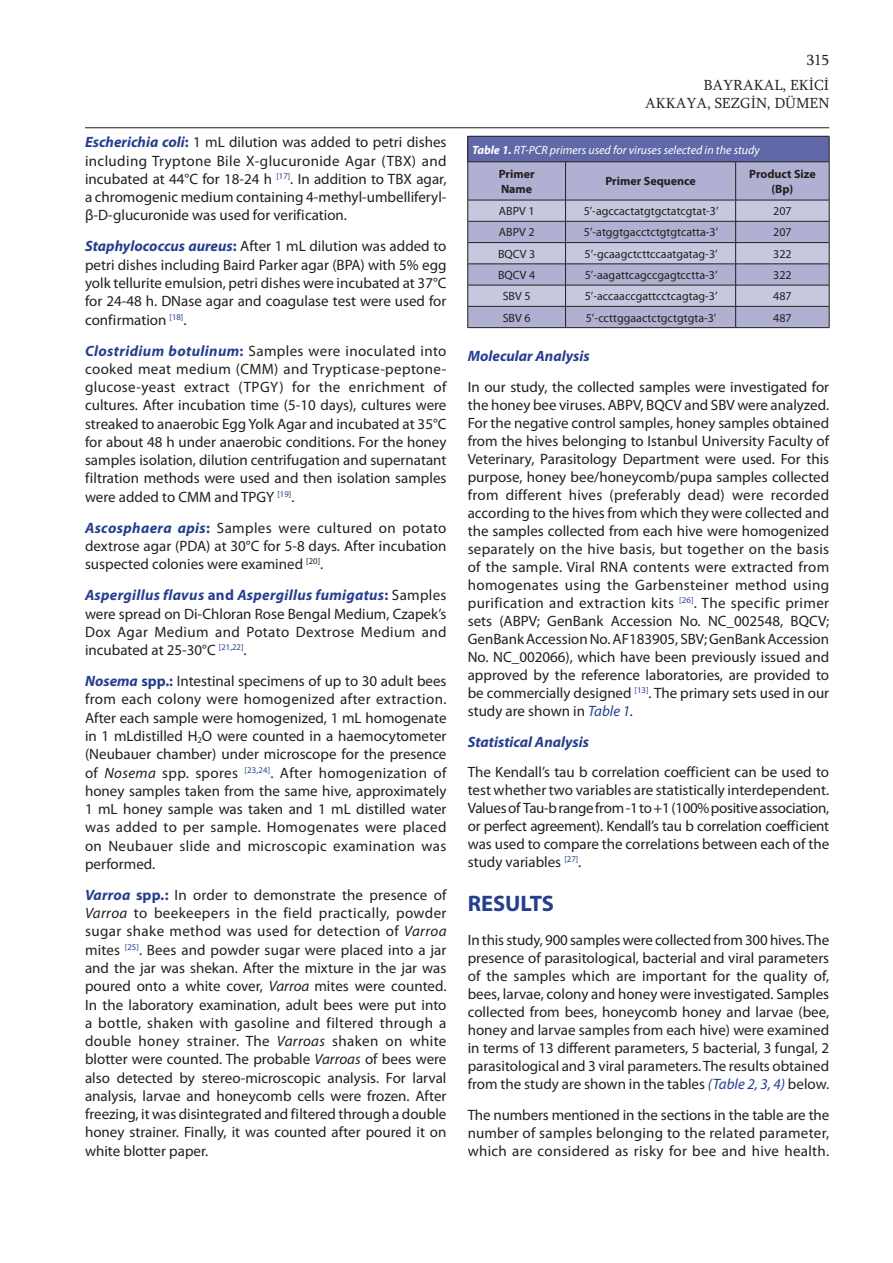
<style>
.page{position:relative;width:893px;height:1263px;background:#fff}
.page>*{position:absolute;margin:0;border:0;box-sizing:border-box;transform-origin:0 0}
.t1{font:700 22.5px "Myriad Pro";color:#253f8e}
.t2{font:15px/18.3px "Myriad Pro";color:#231f20;text-align:justify}
.t3{font:15px/25px "Sylfaen";color:#231f20;text-align:right}
.t4{font:italic 700 15px "Myriad Pro";color:#253f8e}
.t5{font:12px "Myriad Pro";color:#231f20}
.t6{font:italic 12px/24.8px "Myriad Pro";color:#fff}
.t7{font:700 12px/14.4px "Myriad Pro";color:#231f20;text-align:center}
.s1{font-weight:700;font-style:italic;color:#253f8e}
.s2{font-weight:700;color:#253f8e}
.s3{font-style:italic}
.s4{font-weight:700}
.s5{font-weight:700;font-style:normal;color:#231f20}
.s6{font-style:italic;color:#253f8e}
</style>
<div class="page">
<hr style="left:85px;top:127px;width:744px;height:1px;background:#231f20">
<div style="left:468px;top:136px;width:361px;height:26px;background:#6168a7"></div>
<div style="left:468px;top:163px;width:361px;height:37px;background:#afb0d2"></div>
<hr style="left:468px;top:136px;width:98px;height:1px;background:#231f20">
<svg style="left:467px;top:136px;width:1px;height:26px"></svg>
<hr style="left:566px;top:136px;width:170px;height:1px;background:#231f20">
<hr style="left:736px;top:136px;width:93px;height:1px;background:#231f20">
<svg style="left:829px;top:136px;width:1px;height:26px"></svg>
<hr style="left:468px;top:162px;width:98px;height:1px;background:#231f20">
<hr style="left:467px;top:162px;width:1px;height:38px;background:#231f20">
<hr style="left:566px;top:162px;width:170px;height:1px;background:#231f20">
<hr style="left:565px;top:162px;width:1px;height:38px;background:#231f20">
<hr style="left:736px;top:162px;width:93px;height:1px;background:#231f20">
<hr style="left:735px;top:162px;width:1px;height:38px;background:#231f20">
<hr style="left:829px;top:162px;width:1px;height:38px;background:#231f20">
<svg style="left:467px;top:200px;width:363px;height:127px;background:#b1b1cc"></svg>
<hr style="left:468px;top:327px;width:98px;height:1px;background:#231f20">
<hr style="left:566px;top:327px;width:170px;height:1px;background:#231f20">
<hr style="left:736px;top:327px;width:93px;height:1px;background:#231f20">
<p class="t2" style="left:85px;top:133px;width:363px"><span class="s1">Escherichia coli</span><span class="s2">:</span> 1 mL dilution was added to petri dishes including Tryptone Bile X-glucuronide Agar (TBX) and incubated at 44°C for 18-24 h <sup>[17]</sup>. In addition to TBX agar, a chromogenic medium containing 4-methyl-umbelliferyl&shy;β-D-glucuronide was used for verification.</p>
<p class="t2" style="left:85px;top:237px;width:363px"><span class="s1">Staphylococcus aureus</span><span class="s2">:</span> After 1 mL dilution was added to petri dishes including Baird Parker agar (BPA) with 5% egg yolk tellurite emulsion, petri dishes were incubated at 37°C for 24-48 h. DNase agar and coagulase test were used for confirmation <sup>[18]</sup>.</p>
<p class="t2" style="left:85px;top:341px;width:363px"><span class="s1">Clostridium botulinum</span><span class="s2">:</span> Samples were inoculated into cooked meat medium (CMM) and Trypticase-peptone&shy;glucose-yeast extract (TPGY) for the enrichment of cultures. After incubation time (5-10 days), cultures were streaked to anaerobic Egg Yolk Agar and incubated at 35°C for about 48 h under anaerobic conditions. For the honey samples isolation, dilution centrifugation and supernatant filtration methods were used and then isolation samples were added to CMM and TPGY <sup>[19]</sup>.</p>
<p class="t2" style="left:85px;top:518px;width:363px"><span class="s1">Ascosphaera apis</span><span class="s2">:</span> Samples were cultured on potato dextrose agar (PDA) at 30°C for 5-8 days. After incubation suspected colonies were examined <sup>[20]</sup>.</p>
<p class="t2" style="left:85px;top:586px;width:363px"><span class="s1">Aspergillus flavus</span> <span class="s2">and</span> <span class="s1">Aspergillus fumigatus</span><span class="s2">:</span> Samples were spread on Di-Chloran Rose Bengal Medium, Czapek’s Dox Agar Medium and Potato Dextrose Medium and incubated at 25-30°C <sup>[21,22]</sup>.</p>
<p class="t2" style="left:85px;top:672px;width:363px"><span class="s1">Nosema</span> <span class="s2">spp.:</span> Intestinal specimens of up to 30 adult bees from each colony were homogenized after extraction.<br>After each sample were homogenized, 1 mL homogenate in 1 mLdistilled H<sub>2</sub>O were counted in a haemocytometer (Neubauer chamber) under microscope for the presence of <span class="s3">Nosema</span> spp. spores <sup>[23,24]</sup>. After homogenization of honey samples taken from the same hive, approximately 1 mL honey sample was taken and 1 mL distilled water was added to per sample. Homogenates were placed on Neubauer slide and microscopic examination was performed.</p>
<p class="t2" style="left:85px;top:885px;width:363px"><span class="s1">Varroa</span> <span class="s2">spp</span><span class="s1">.</span><span class="s2">:</span> In order to demonstrate the presence of <span class="s3">Varroa</span> to beekeepers in the field practically, powder sugar shake method was used for detection of <span class="s3">Varroa </span>mites <sup>[25]</sup>. Bees and powder sugar were placed into a jar and the jar was shekan. After the mixture in the jar was poured onto a white cover, <span class="s3">Varroa</span> mites were counted.<br>In the laboratory examination, adult bees were put into a bottle, shaken with gasoline and filtered through a double honey strainer. The <span class="s3">Varroas</span> shaken on white blotter were counted. The probable <span class="s3">Varroas</span> of bees were also detected by stereo-microscopic analysis. For larval analysis, larvae and honeycomb cells were frozen. After freezing, it was disintegrated and filtered through a double honey strainer. Finally, it was counted after poured it on white blotter paper.</p>
<p class="t3" style="left:703px;top:47px;width:127px">315<br>BAYRAKAL, EKİCİ</p>
<p class="t3" style="left:645px;top:90px;width:186px">AKKAYA, SEZGİN, DÜMEN</p>
<p class="t6" style="left:499px;top:137px;width:263px;text-indent:-27px"><span class="s4">Table 1.</span> RT-PCR primers used for viruses selected in the study<br><span class="s5">Primer</span></p>
<p class="t7" style="left:501px;top:182px;width:33px">Name</p>
<p class="t7" style="left:605px;top:174px;width:92px">Primer Sequence</p>
<p class="t7" style="left:749px;top:167px;width:68px">Product Size (Bp)</p>
<p class="t5" style="left:499px;top:204px;width:37px">ABPV 1</p>
<p class="t5" style="left:584px;top:204px;width:136px">5’-agccactatgtgctatcgtat-3’</p>
<p class="t5" style="left:773px;top:204px;width:20px">207</p>
<p class="t5" style="left:499px;top:225px;width:37px">ABPV 2</p>
<p class="t5" style="left:584px;top:225px;width:136px">5’-atggtgacctctgtgtcatta-3’</p>
<p class="t5" style="left:773px;top:225px;width:20px">207</p>
<p class="t5" style="left:498px;top:246px;width:39px">BQCV 3</p>
<p class="t5" style="left:585px;top:246px;width:135px">5’-gcaagctcttccaatgatag-3’</p>
<p class="t5" style="left:773px;top:246px;width:20px">322</p>
<p class="t5" style="left:498px;top:268px;width:39px">BQCV 4</p>
<p class="t5" style="left:585px;top:268px;width:134px">5’-aagattcagccgagtcctta-3’</p>
<p class="t5" style="left:773px;top:268px;width:20px">322</p>
<p class="t5" style="left:503px;top:289px;width:29px">SBV 5</p>
<p class="t5" style="left:585px;top:289px;width:134px">5’-accaaccgattcctcagtag-3’</p>
<p class="t5" style="left:773px;top:289px;width:20px">487</p>
<p class="t5" style="left:503px;top:310px;width:29px">SBV 6</p>
<p class="t5" style="left:586px;top:310px;width:132px">5’-ccttggaactctgctgtgta-3’</p>
<p class="t5" style="left:773px;top:310px;width:20px">487</p>
<p class="t4" style="left:468px;top:346px;width:123px">Molecular Analysis</p>
<p class="t2" style="left:468px;top:377px;width:363px">In our study, the collected samples were investigated for the honey bee viruses. ABPV, BQCV and SBV were analyzed.<br>For the negative control samples, honey samples obtained from the hives belonging to Istanbul University Faculty of Veterinary, Parasitology Department were used. For this purpose, honey bee/honeycomb/pupa samples collected from different hives (preferably dead) were recorded according to the hives from which they were collected and the samples collected from each hive were homogenized separately on the hive basis, but together on the basis of the sample. Viral RNA contents were extracted from homogenates using the Garbensteiner method using purification and extraction kits <sup>[26]</sup>. The specific primer sets (ABPV; GenBank Accession No. NC_002548, BQCV; GenBank Accession No. AF183905, SBV; GenBank Accession No. NC_002066), which have been previously issued and approved by the reference laboratories, are provided to be commercially designed <sup>[13]</sup>. The primary sets used in our study are shown in <span class="s6">Table 1</span><span class="s3">.</span></p>
<p class="t4" style="left:468px;top:732px;width:123px">Statistical Analysis</p>
<p class="t2" style="left:468px;top:763px;width:363px">The Kendall’s tau b correlation coefficient can be used to test whether two variables are statistically interdependent.<br>Values of Tau-b range from -1 to +1 (100% positive association, or perfect agreement). Kendall’s tau b correlation coefficient was used to compare the correlations between each of the study variables <sup>[27]</sup>.</p>
<h1 class="t1" style="left:468px;top:890px;width:88px">RESULTS</h1>
<p class="t2" style="left:468px;top:931px;width:363px">In this study, 900 samples were collected from 300 hives. The presence of parasitological, bacterial and viral parameters of the samples which are important for the quality of, bees, larvae, colony and honey were investigated. Samples collected from bees, honeycomb honey and larvae (bee, honey and larvae samples from each hive) were examined in terms of 13 different parameters, 5 bacterial, 3 fungal, 2 parasitological and 3 viral parameters. The results obtained from the study are shown in the tables <span class="s6">(Table 2, 3, 4)</span> below.</p>
<p class="t2" style="left:468px;top:1105px;width:363px">The numbers mentioned in the sections in the table are the number of samples belonging to the related parameter, which are considered as risky for bee and hive health.</p>
</div>
